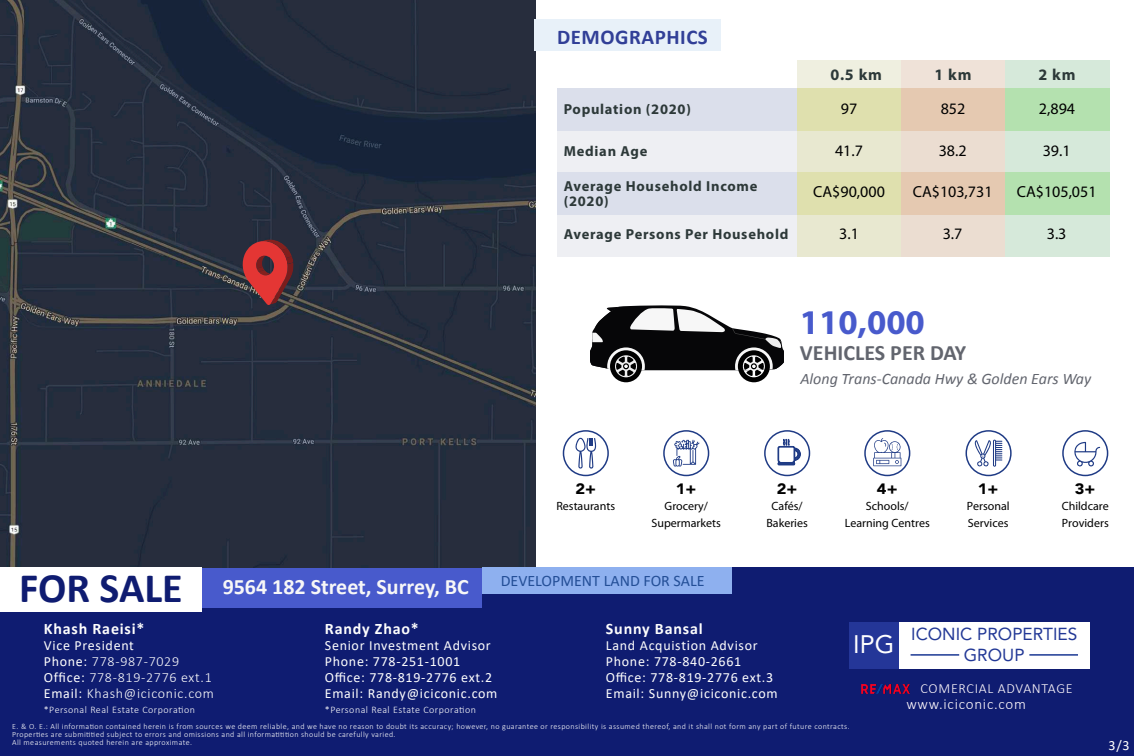
<style>
.page{position:relative;width:1134px;height:756px;background:#fff}
.page>*{position:absolute;margin:0;border:0;box-sizing:border-box;transform-origin:0 0}
.t1{font:700 42px "Calibri";color:#0f1c71}
.t2{font:700 34.8px "Myriad Pro";color:#485acc}
.t3{font:25.2px "Avenir LT Std";color:#fff}
.t4{font:700 22px "Calibri";color:#f7f7f7}
.t5{font:700 22px "Calibri";color:#62656e}
.t6{font:700 21px "Calibri";letter-spacing:.025em;color:#313f97}
.t7{font:17.3px/20.7px "Avenir LT Std";color:#223896;text-align:center}
.t8{font:16px "Myriad Pro";color:#000}
.t9{font:italic 16px "Calibri";color:#62656e}
.t10{font:700 16px "Calibri";letter-spacing:.05em;color:#fdfdfd}
.t11{font:16px "Calibri";color:#244f97}
.t12{font:700 16px "Myriad Pro";color:#2d3939}
.t13{font:300 15px "Calibri";letter-spacing:.05em;color:#fff9fc}
.t14{font:900 15px "Avenir";color:#000;scale:1.09 1}
.t15{font:700 14.5px/15px "Myriad Pro";letter-spacing:.05em;color:#2d3939}
.t16{font:14px/15.9px "Calibri";letter-spacing:.05em;color:#fdfdfd}
.t17{font:300 14px/15.9px "Calibri";letter-spacing:.05em;color:#fdfdfd}
.t18{font:300 14px "Calibri";letter-spacing:.05em;color:#fff9fc}
.t19{font:14px "Calibri";color:#fff}
.t20{font:12px/17px "Myriad Pro";color:#000;text-align:center}
.t21{font:300 10px "Calibri";letter-spacing:.05em;color:#fdfdfd}
.t22{font:300 8px/8px "Calibri";letter-spacing:.05em;color:#fdfdfd}
.s1{font-weight:400}
.s2{font-family:"Myriad Pro"}
</style>
<div class="page">
<div style="left:557px;top:131px;width:240px;height:42px;background:#eeeff3"></div>
<div style="left:557px;top:215px;width:240px;height:42px;background:#eeeff3"></div>
<div style="left:557px;top:173px;width:240px;height:42px;background:#dbdfeb"></div>
<div style="left:797px;top:131px;width:104px;height:42px;background:#e8e8d0"></div>
<div style="left:797px;top:61px;width:104px;height:28px;background:#efefe0"></div>
<div style="left:797px;top:215px;width:104px;height:42px;background:#e8e8d0"></div>
<div style="left:797px;top:173px;width:104px;height:42px;background:#dfe0ae"></div>
<div style="left:0;top:567px;width:1134px;height:189px;background:#0f1c71"></div>
<div style="left:202px;top:567px;width:280px;height:40px;background:#485acc"></div>
<div style="left:849px;top:622px;width:241px;height:47px;background:#fff"></div>
<hr style="left:1029px;top:654px;width:49px;height:2px;background:#1f3b95">
<hr style="left:910px;top:654px;width:49px;height:2px;background:#1f3b95">
<div style="left:849px;top:622px;width:49px;height:47px;background:#243698"></div>
<img style="left:861px;top:684px;width:48px;height:9px">
<img style="left:0;top:0;width:535px;height:567px">
<svg style="left:243px;top:239px;width:51px;height:66px"></svg>
<div style="left:535px;top:20px;width:186px;height:31px;background:#e8f1f9"></div>
<div style="left:901px;top:131px;width:104px;height:42px;background:#ebddd1"></div>
<div style="left:901px;top:61px;width:104px;height:28px;background:#efe2d8"></div>
<div style="left:901px;top:215px;width:104px;height:42px;background:#ebddd1"></div>
<div style="left:901px;top:173px;width:104px;height:42px;background:#e5c9b1"></div>
<div style="left:1005px;top:131px;width:104px;height:42px;background:#d6e9da"></div>
<div style="left:1005px;top:61px;width:104px;height:28px;background:#d6e9da"></div>
<div style="left:1005px;top:215px;width:104px;height:42px;background:#d6e9da"></div>
<div style="left:1005px;top:173px;width:104px;height:42px;background:#b4e1af"></div>
<div style="left:557px;top:89px;width:240px;height:42px;background:#dbdfeb"></div>
<div style="left:797px;top:89px;width:104px;height:42px;background:#dfe0ae"></div>
<div style="left:901px;top:89px;width:104px;height:42px;background:#e5c9b1"></div>
<div style="left:1005px;top:89px;width:104px;height:42px;background:#b4e1af"></div>
<div style="left:0;top:567px;width:202px;height:44px;background:#fff"></div>
<svg style="left:575px;top:437px;width:21px;height:32px"></svg>
<div style="left:563px;top:430px;width:46px;height:46px;border:2px solid #1f3b85;border-radius:50%"></div>
<svg style="left:673px;top:440px;width:26px;height:27px"></svg>
<div style="left:663px;top:430px;width:46px;height:46px;border:2px solid #1f3b85;border-radius:50%"></div>
<svg style="left:778px;top:439px;width:23px;height:26px"></svg>
<div style="left:764px;top:430px;width:46px;height:46px;border:2px solid #1f3b85;border-radius:50%"></div>
<svg style="left:975px;top:440px;width:27px;height:27px"></svg>
<div style="left:965px;top:430px;width:47px;height:46px;border:2px solid #1f3b85;border-radius:50%"></div>
<div style="left:864px;top:430px;width:46px;height:46px;border:2px solid #1f3b85;border-radius:50%"></div>
<svg style="left:873px;top:438px;width:28px;height:28px"></svg>
<div style="left:1062px;top:430px;width:46px;height:46px;border:2px solid #1f3b85;border-radius:50%"></div>
<svg style="left:1074px;top:442px;width:26px;height:25px"></svg>
<div style="left:482px;top:567px;width:249px;height:26px;background:#8eb0ef"></div>
<svg style="left:590px;top:305px;width:194px;height:77px"></svg>
<h3 class="t6" style="left:557px;top:22px;width:152px">DEMOGRAPHICS</h3>
<h3 class="t12" style="left:830px;top:64px;width:53px">0.5 km</h3>
<h3 class="t12" style="left:934px;top:64px;width:39px">1 km</h3>
<h3 class="t12" style="left:1038px;top:64px;width:39px">2 km</h3>
<h3 class="t15" style="left:564px;top:101px;width:129px">Population (2020)</h3>
<h3 class="t8" style="left:841px;top:98px;width:18px">97</h3>
<h3 class="t8" style="left:941px;top:98px;width:26px">852</h3>
<h3 class="t8" style="left:1039px;top:98px;width:38px">2,894</h3>
<h3 class="t15" style="left:564px;top:143px;width:85px">Median Age</h3>
<h3 class="t8" style="left:835px;top:140px;width:29px">41.7</h3>
<h3 class="t8" style="left:939px;top:140px;width:29px">38.2</h3>
<h3 class="t8" style="left:1043px;top:140px;width:29px">39.1</h3>
<h3 class="t8" style="left:813px;top:181px;width:73px">CA$90,000</h3>
<h3 class="t8" style="left:913px;top:181px;width:81px">CA$103,731</h3>
<h3 class="t8" style="left:1017px;top:181px;width:81px">CA$105,051</h3>
<h3 class="t15" style="left:564px;top:178px;width:195px">Average Household Income (2020)</h3>
<h3 class="t15" style="left:564px;top:226px;width:226px">Average Persons Per Household</h3>
<h3 class="t8" style="left:839px;top:223px;width:21px">3.1</h3>
<h3 class="t8" style="left:943px;top:223px;width:21px">3.7</h3>
<h3 class="t8" style="left:1047px;top:223px;width:21px">3.3</h3>
<h2 class="t2" style="left:800px;top:300px;width:126px">110,000</h2>
<h3 class="t5" style="left:800px;top:337px;width:168px">VEHICLES PER DAY</h3>
<h3 class="t9" style="left:800px;top:369px;width:292px">Along Trans-Canada Hwy &amp; Golden Ears Way</h3>
<h3 class="t14" style="left:575px;top:475px;width:20px">2+</h3>
<h3 class="t20" style="left:556px;top:497px;width:60px">Restaurants</h3>
<h3 class="t20" style="left:651px;top:497px;width:71px">Grocery/<br>Supermarkets</h3>
<h3 class="t20" style="left:766px;top:497px;width:43px">Cafés/<br>Bakeries</h3>
<h3 class="t20" style="left:845px;top:497px;width:87px">Schools/<br>Learning Centres</h3>
<h3 class="t20" style="left:967px;top:497px;width:44px;text-align:left">Personal<br>Services</h3>
<h3 class="t20" style="left:1062px;top:497px;width:49px;text-align:left">Childcare<br>Providers</h3>
<h3 class="t14" style="left:676px;top:475px;width:20px">1+</h3>
<h3 class="t14" style="left:777px;top:475px;width:20px">2+</h3>
<h3 class="t14" style="left:877px;top:475px;width:20px">4+</h3>
<h3 class="t14" style="left:978px;top:475px;width:20px">1+</h3>
<h3 class="t14" style="left:1075px;top:475px;width:20px">3+</h3>
<h1 class="t1" style="left:19px;top:559px;width:165px">FOR SALE</h1>
<h3 class="t10" style="left:44px;top:617px;width:102px">Khash Raeisi*</h3>
<h3 class="t17" style="left:44px;top:637px;width:172px"><span class="s1">Vice President<br>Phone:</span> 778-987-7029<br><span class="s1">Office:</span> 778-819-2776 ext.1<br><span class="s1">Email:</span> Khash@iciconic.com</h3>
<p class="t21" style="left:44px;top:703px;width:153px">*Personal Real Estate Corporation</p>
<h3 class="t4" style="left:223px;top:571px;width:248px">9564 182 Street, Surrey, BC</h3>
<h3 class="t11" style="left:501px;top:569px;width:205px">DEVELOPMENT LAND FOR SALE</h3>
<h3 class="t10" style="left:325px;top:617px;width:96px">Randy Zhao*</h3>
<h3 class="t16" style="left:325px;top:637px;width:174px">Senior Investment Advisor<br>Phone: 778-251-1001<br>Office: 778-819-2776 ext.2<br>Email: Randy@iciconic.com</h3>
<p class="t21" style="left:325px;top:703px;width:153px">*Personal Real Estate Corporation</p>
<h3 class="t10" style="left:606px;top:617px;width:98px">Sunny Bansal</h3>
<h3 class="t16" style="left:606px;top:637px;width:173px">Land Acquis<span class="s2">ti</span>on Advisor<br>Phone: 778-840-2661<br>Office: 778-819-2776 ext.3<br>Email: Sunny@iciconic.com</h3>
<h3 class="t3" style="left:853px;top:629px;width:43px">IPG</h3>
<h3 class="t7" style="left:911px;top:624px;width:168px">ICONIC PROPERTIES<br>GROUP</h3>
<h3 class="t18" style="left:920px;top:679px;width:154px">COMERCIAL ADVANTAGE</h3>
<h3 class="t13" style="left:906px;top:694px;width:121px">www.iciconic.com</h3>
<p class="t22" style="left:12px;top:723px;width:839px">E. &amp; O. E.: All information contained herein is from sources we deem reliable, and we have no reason to doubt its accuracy; however, no guarantee or responsibility is assumed thereof, and it shall not form any part of future contracts.<br>Properties are submititied subject to errors and omissions and all informatitition should be carefully varied.<br>All measurements quoted herein are approximate.</p>
<h3 class="t19" style="left:1108px;top:735px;width:22px">3/3</h3>
</div>
